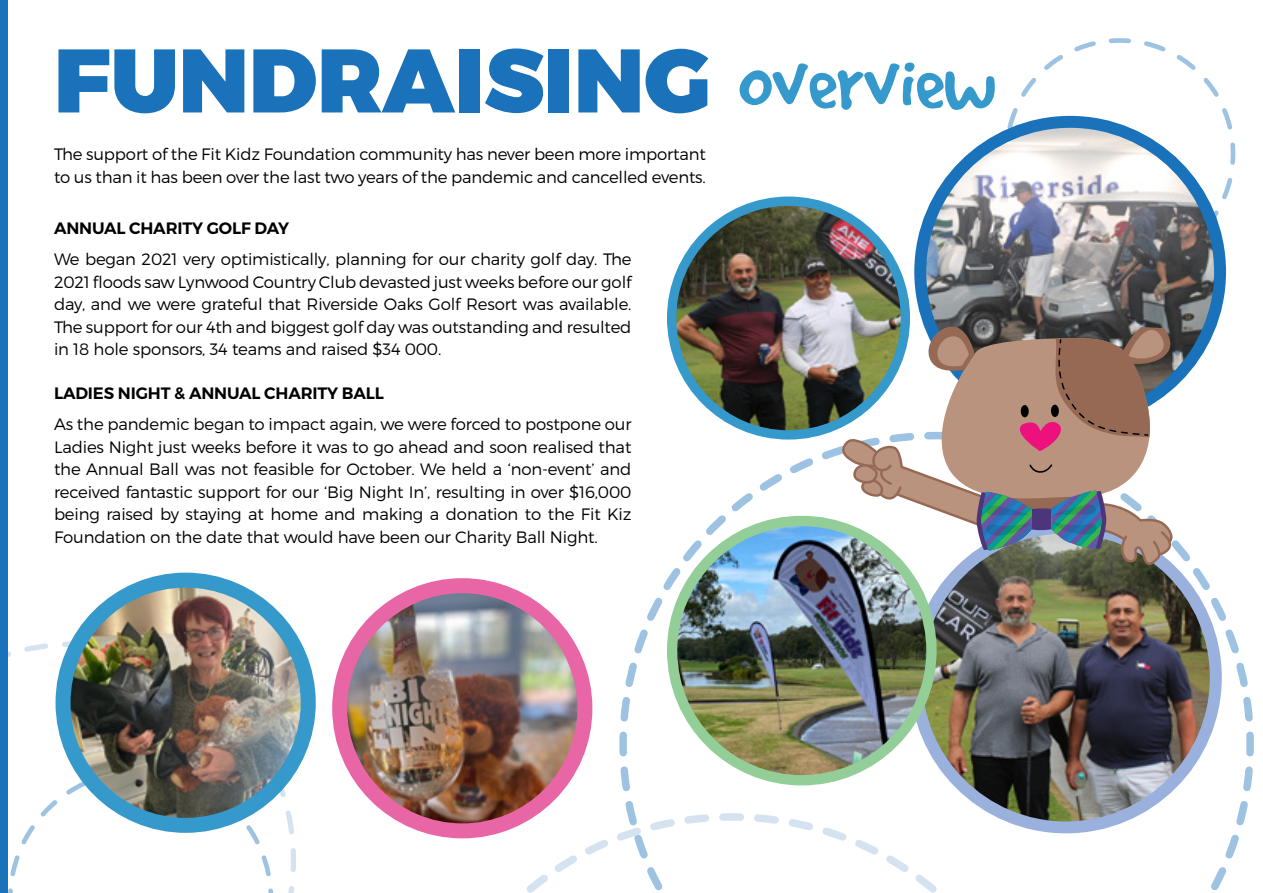
<style>
.page{position:relative;width:1263px;height:893px;background:#fff}
.page>*{position:absolute;margin:0;border:0;box-sizing:border-box;transform-origin:0 0}
.t1{font:900 90px "Montserrat";color:#1a72ba}
.t2{font:300 16.5px/22.5px "Montserrat";letter-spacing:-.01em;color:#000;text-align:justify}
.t3{font:600 16.5px "Montserrat";letter-spacing:-.01em;color:#000}
.s1{font-family:"Good Dog Plain";font-weight:400;font-size:84px;color:#3599cc}
</style>
<div class="page">
<div style="left:0;top:0;width:8px;height:893px;background:#1a72ba"></div>
<svg style="left:1009px;top:38px;width:227px;height:222px"></svg>
<svg style="left:8px;top:639px;width:290px;height:254px"></svg>
<svg style="left:619px;top:436px;width:635px;height:317px"></svg>
<svg style="left:583px;top:753px;width:671px;height:138px"></svg>
<svg style="left:419px;top:809px;width:634px;height:84px"></svg>
<img style="left:916px;top:528px;width:300px;height:297px">
<div style="left:910px;top:522px;width:312px;height:311px;border:12px solid #99b1dc;border-radius:50%"></div>
<img style="left:672px;top:521px;width:259px;height:259px;border-radius:130px">
<div style="left:667px;top:516px;width:270px;height:269px;border:10px solid #93ce99;border-radius:50%"></div>
<img style="left:922px;top:122px;width:298px;height:255px">
<div style="left:914px;top:116px;width:312px;height:312px;border:12px solid #1a72ba;border-radius:50%"></div>
<img style="left:673px;top:201px;width:232px;height:229px">
<div style="left:667px;top:197px;width:243px;height:243px;border:9px solid #3599cc;border-radius:50%"></div>
<img style="left:63px;top:580px;width:245px;height:245px;border-radius:123px">
<div style="left:56px;top:573px;width:260px;height:260px;border:15px solid #3599cc;border-radius:50%"></div>
<img style="left:340px;top:586px;width:243px;height:245px">
<div style="left:332px;top:578px;width:260px;height:260px;border:15px solid #e866a6;border-radius:50%"></div>
<svg style="left:838px;top:311px;width:347px;height:254px"></svg>
<h1 class="t1" style="left:54px;top:24px;width:942px">FUNDRAISING <span class="s1">Overview</span></h1>
<p class="t2" style="left:54px;top:143px;width:653px">The support of the Fit Kidz Foundation community has never been more important to us than it has been over the last two years of the pandemic and cancelled events.</p>
<p class="t3" style="left:54px;top:218px;width:237px">ANNUAL CHARITY GOLF DAY</p>
<p class="t2" style="left:54px;top:248px;width:579px">We began 2021 very optimistically, planning for our charity golf day. The 2021 floods saw Lynwood Country Club devasted just weeks before our golf day, and we were grateful that Riverside Oaks Golf Resort was available.<br>The support for our 4th and biggest golf day was outstanding and resulted in 18 hole sponsors, 34 teams and raised $34 000.</p>
<p class="t3" style="left:54px;top:383px;width:331px">LADIES NIGHT &amp; ANNUAL CHARITY BALL</p>
<p class="t2" style="left:54px;top:413px;width:579px">As the pandemic began to impact again, we were forced to postpone our Ladies Night just weeks before it was to go ahead and soon realised that the Annual Ball was not feasible for October. We held a ‘non-event’ and received fantastic support for our ‘Big Night In’, resulting in over $16,000 being raised by staying at home and making a donation to the Fit Kiz Foundation on the date that would have been our Charity Ball Night.</p>
</div>
